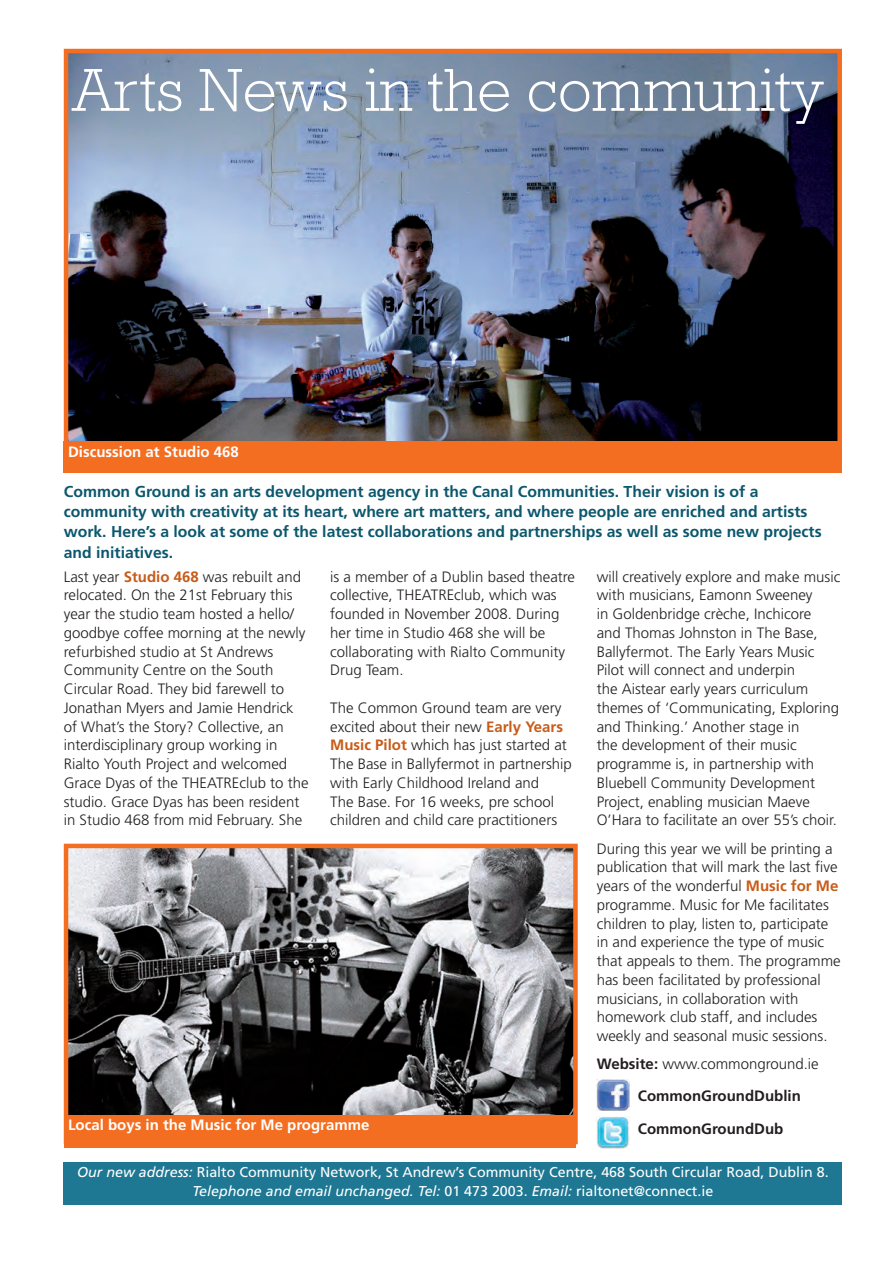
<style>
.page{position:relative;width:893px;height:1263px;background:#fff}
.page>*{position:absolute;margin:0;border:0;box-sizing:border-box;transform-origin:0 0}
.Rockwell_Bold_headli{font:300 61.5px "Rockwell Std";color:#fff}
.Frut_Lt_10_5_13_5{font:700 15.75px/20.2px "Frutiger LT Std";color:#0b576d}
.Frut_Lt_10_12_5{font:300 15px/18.8px "Frutiger LT Std";color:#231f20}
.Caption_Frut_Bold{font:700 15px "Frutiger LT Std";color:#fff}
.Frut_Lt_10_12_5-2{font:700 15px "Frutiger LT Std";color:#231f20}
.Frut_Rom_white_10_12{font:14.25px/18.8px "Frutiger LT Std";color:#fff;text-align:center}
.s1{font-weight:700;color:#c85b18}
.s2{font-weight:700}
.s3{font-style:italic}
</style>
<div class="page">
<div style="left:64px;top:1162px;width:778px;height:42px;background:#1e7793"></div>
<img style="left:69px;top:54px;width:768px;height:387px">
<div style="left:64px;top:49px;width:778px;height:397px;border:4px solid #f36e21"></div>
<div style="left:64px;top:441px;width:778px;height:31px;background:#f36e21"></div>
<img style="left:69px;top:849px;width:504px;height:266px">
<div style="left:64px;top:844px;width:514px;height:300px;border:4px solid #f36e21"></div>
<div style="left:64px;top:1115px;width:511px;height:33px;background:#f36e21"></div>
<img style="left:597px;top:1079px;width:32px;height:31px">
<img style="left:597px;top:1117px;width:32px;height:32px">
<p class="Rockwell_Bold_headli" style="left:73px;top:55px;width:752px">Arts News in the community</p>
<p class="Caption_Frut_Bold" style="left:68px;top:443px;width:172px">Discussion at Studio 468</p>
<p class="Frut_Lt_10_5_13_5" style="left:64px;top:481px;width:759px">Common Ground is an arts development agency in the Canal Communities. Their vision is of a community with creativity at its heart, where art matters, and where people are enriched and artists work. Here’s a look at some of the latest collaborations and partnerships as well as some new projects and initiatives.</p>
<p class="Frut_Lt_10_12_5" style="left:64px;top:567px;width:246px">Last year <span class="s1">Studio 468</span> was rebuilt and relocated. On the 21st February this year the studio team hosted a hello/ goodbye coffee morning at the newly refurbished studio at St Andrews Community Centre on the South Circular Road. They bid farewell to Jonathan Myers and Jamie Hendrick of What’s the Story? Collective, an interdisciplinary group working in Rialto Youth Project and welcomed Grace Dyas of the THEATREclub to the studio. Grace Dyas has been resident in Studio 468 from mid February. She</p>
<p class="Frut_Lt_10_12_5" style="left:330px;top:567px;width:246px">is a member of a Dublin based theatre collective, THEATREclub, which was founded in November 2008. During her time in Studio 468 she will be collaborating with Rialto Community<br>Drug Team.</p>
<p class="Frut_Lt_10_12_5" style="left:330px;top:698px;width:243px">The Common Ground team are very excited about their new <span class="s1">Early Years Music Pilot</span> which has just started at The Base in Ballyfermot in partnership with Early Childhood Ireland and<br>The Base. For 16 weeks, pre school children and child care practitioners</p>
<p class="Caption_Frut_Bold" style="left:68px;top:1116px;width:303px">Local boys in the Music for Me programme</p>
<p class="Frut_Lt_10_12_5" style="left:597px;top:567px;width:245px">will creatively explore and make music with musicians, Eamonn Sweeney<br>in Goldenbridge crèche, Inchicore<br>and Thomas Johnston in The Base, Ballyfermot. The Early Years Music Pilot will connect and underpin<br>the Aistear early years curriculum themes of ‘Communicating, Exploring and Thinking.’ Another stage in<br>the development of their music programme is, in partnership with Bluebell Community Development Project, enabling musician Maeve O’Hara to facilitate an over 55’s choir.</p>
<p class="Frut_Lt_10_12_5" style="left:597px;top:839px;width:245px">During this year we will be printing a publication that will mark the last five years of the wonderful <span class="s1">Music for Me </span>programme. Music for Me facilitates children to play, listen to, participate in and experience the type of music that appeals to them. The programme has been facilitated by professional musicians, in collaboration with homework club staff, and includes weekly and seasonal music sessions.</p>
<p class="Frut_Lt_10_12_5" style="left:597px;top:1055px;width:224px"><span class="s2">Website:</span> www.commonground.ie</p>
<p class="Frut_Lt_10_12_5-2" style="left:638px;top:1087px;width:165px">CommonGroundDublin</p>
<p class="Frut_Lt_10_12_5-2" style="left:638px;top:1120px;width:147px">CommonGroundDub</p>
<p class="Frut_Rom_white_10_12" style="left:77px;top:1163px;width:753px"><span class="s3">Our new address:</span> Rialto Community Network, St Andrew’s Community Centre, 468 South Circular Road, Dublin 8.<br><span class="s3">Telephone and email unchanged. Tel:</span> 01 473 2003. <span class="s3">Email:</span> rialtonet@connect.ie</p>
</div>
